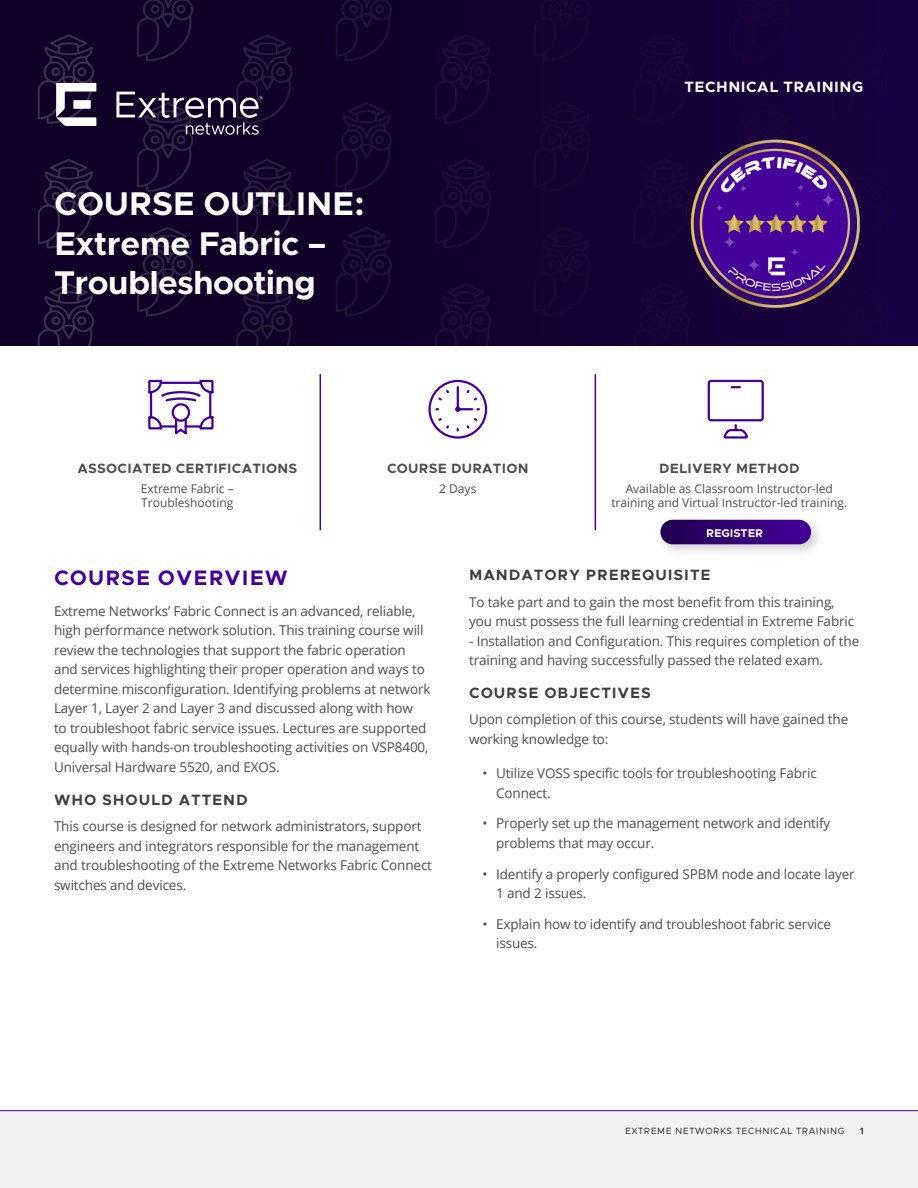
<style>
.page{position:relative;width:918px;height:1188px;background:#fff}
.page>*{position:absolute;margin:0;border:0;box-sizing:border-box;transform-origin:0 0}
.t1{font:700 33px/39.6px "Clarity City";letter-spacing:-.02em;color:#fff}
.t2{font:700 21px "Clarity City";letter-spacing:.05em;color:#409}
.t3{font:700 15px "Clarity City";letter-spacing:.06em;color:#3e3e3f}
.Document_Header{font:700 15px "Clarity City";letter-spacing:.03em;color:#fff}
.Body{font:13.5px/19.5px "Open Sans";letter-spacing:-.01em;color:#4b4c4d}
.Three-Tiers___H1{font:700 13.5px "Clarity City";letter-spacing:.02em;color:#4b4c4d}
.Three-Tiers___Copy{font:12px/13.5px "Open Sans";color:#4b4c4d}
.Document_Header-2{font:700 11.25px "Clarity City";letter-spacing:-.01em;color:#fff}
.t4{font:9px "Clarity City";letter-spacing:.06em;color:#231f20}
.t5{font:600 9px "Clarity City";color:#231f20}
</style>
<div class="page">
<div style="left:0;top:1111px;width:918px;height:77px;background:#f2f2f2"></div>
<hr style="left:0;top:1110px;width:918px;height:1px;background:#450099">
<img style="left:0;top:0;width:918px;height:345px">
<img style="left:685px;top:133px;width:182px;height:182px">
<svg style="left:428px;top:379px;width:60px;height:60px"></svg>
<hr style="left:320px;top:374px;width:1px;height:156px;background:#409">
<hr style="left:595px;top:374px;width:1px;height:156px;background:#409">
<svg style="left:148px;top:379px;width:66px;height:56px"></svg>
<svg style="left:707px;top:379px;width:57px;height:60px"></svg>
<svg style="left:56px;top:83px;width:40px;height:43px"></svg>
<svg style="left:116px;top:92px;width:147px;height:43px;background:#423654"></svg>
<div style="left:658px;top:516px;width:166px;height:41px;background:#231f20;opacity:.2"></div>
<div style="left:660px;top:520px;width:151px;height:24px;background:linear-gradient(to right,#20014f,#409);border-radius:12px"></div>
<h1 class="t1" style="left:54px;top:184px;width:312px">COURSE OUTLINE:<br>Extreme Fabric –<br>Troubleshooting</h1>
<p class="Three-Tiers___H1" style="left:77px;top:460px;width:221px">ASSOCIATED CERTIFICATIONS</p>
<p class="Three-Tiers___Copy" style="left:141px;top:482px;width:94px">Extreme Fabric –<br>Troubleshooting</p>
<p class="Three-Tiers___H1" style="left:387px;top:460px;width:143px">COURSE DURATION</p>
<p class="Three-Tiers___Copy" style="left:439px;top:482px;width:39px">2 Days</p>
<p class="Document_Header" style="left:685px;top:77px;width:180px">TECHNICAL TRAINING</p>
<p class="Three-Tiers___H1" style="left:659px;top:460px;width:142px">DELIVERY METHOD</p>
<p class="Three-Tiers___Copy" style="left:611px;top:482px;width:237px;text-align:center">Available as Classroom Instructor-led training and Virtual Instructor-led training.</p>
<p class="Document_Header-2" style="left:706px;top:526px;width:58px">REGISTER</p>
<h2 class="t2" style="left:54px;top:565px;width:236px">COURSE OVERVIEW</h2>
<p class="Body" style="left:54px;top:601px;width:378px">Extreme Networks’ Fabric Connect is an advanced, reliable, high performance network solution. This training course will review the technologies that support the fabric operation and services highlighting their proper operation and ways to determine misconfiguration. Identifying problems at network Layer 1, Layer 2 and Layer 3 and discussed along with how<br>to troubleshoot fabric service issues. Lectures are supported equally with hands-on troubleshooting activities on VSP8400, Universal Hardware 5520, and EXOS.</p>
<h3 class="t3" style="left:54px;top:790px;width:195px">WHO SHOULD ATTEND</h3>
<p class="Body" style="left:54px;top:816px;width:380px">This course is designed for network administrators, support engineers and integrators responsible for the management and troubleshooting of the Extreme Networks Fabric Connect switches and devices.</p>
<h3 class="t3" style="left:469px;top:566px;width:243px">MANDATORY PREREQUISITE</h3>
<p class="Body" style="left:469px;top:592px;width:387px">To take part and to gain the most benefit from this training, you must possess the full learning credential in Extreme Fabric</p>
<p class="Body" style="left:469px;top:631px;width:392px">- Installation and Configuration. This requires completion of the training and having successfully passed the related exam.</p>
<h3 class="t3" style="left:469px;top:684px;width:183px">COURSE OBJECTIVES</h3>
<p class="Body" style="left:469px;top:709px;width:381px">Upon completion of this course, students will have gained the working knowledge to:</p>
<p class="Body" style="left:496px;top:763px;width:322px;text-indent:-14px">• Utilize VOSS specific tools for troubleshooting Fabric<br>Connect.</p>
<p class="Body" style="left:496px;top:814px;width:336px;text-indent:-14px">• Properly set up the management network and identify problems that may occur.</p>
<p class="Body" style="left:496px;top:864px;width:360px;text-indent:-14px">• Identify a properly configured SPBM node and locate layer<br>1 and 2 issues.</p>
<p class="Body" style="left:496px;top:914px;width:337px;text-indent:-14px">• Explain how to identify and troubleshoot fabric service issues.</p>
<p class="t4" style="left:625px;top:1125px;width:221px">EXTREME NETWORKS TECHNICAL TRAINING</p>
<p class="t5" style="left:860px;top:1125px;width:5px">1</p>
</div>
